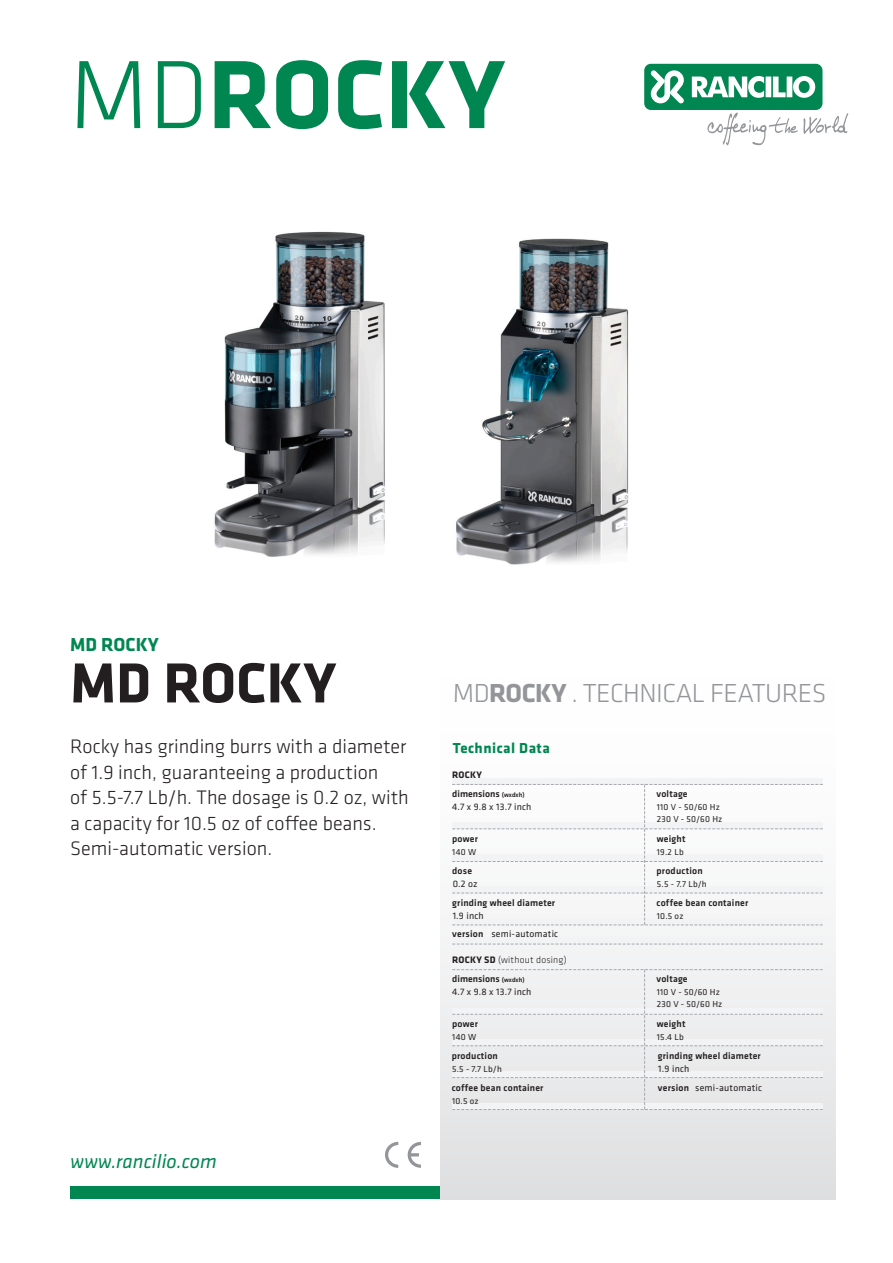
<style>
.page{position:relative;width:893px;height:1263px;background:#fff}
.page>*{position:absolute;margin:0;border:0;box-sizing:border-box;transform-origin:0 0}
.t1{font:700 100.5px "Klavika";color:#008751}
.t2{font:700 58.5px "Klavika";color:#231f20}
.t3{font:300 27px "Klavika";letter-spacing:-.02em;color:#939598}
.t4{font:300 20.25px "Klavika";color:#231f20}
.t5{font:italic 20.25px "Klavika";color:#008751}
.t6{font:700 19.5px "Klavika";color:#008751}
.t7{font:700 15px "Klavika";letter-spacing:.03em;color:#008751}
.t8{font:500 9.75px "Klavika";letter-spacing:.02em;color:#231f20}
.t9{font:9.75px "Klavika";letter-spacing:.02em;color:#231f20}
.t10{font:500 9.75px "Klavika";color:#231f20}
.t11{font:300 9.75px "Klavika";letter-spacing:.02em;color:#231f20}
.t12{font:700 9.75px "Klavika";letter-spacing:.02em;color:#231f20}
.Stile_di_paragrafo_1{font:9px "Klavika";letter-spacing:.02em;color:#231f20}
.s1{font-weight:300}
.s2{font-weight:700}
.s3{font-size:6.75px}
</style>
<div class="page">
<div style="left:440px;top:638px;width:396px;height:561px;background:linear-gradient(to bottom,#fff,#e2e2e4)"></div>
<div style="left:452px;top:938px;width:371px;height:6px;background:#f2f3f4"></div>
<div style="left:452px;top:963px;width:371px;height:7px;background:#f2f3f4"></div>
<div style="left:452px;top:778px;width:371px;height:6px;background:#f2f3f4"></div>
<svg style="left:452px;top:944px;width:371px;height:1px"></svg>
<div style="left:70px;top:1186px;width:370px;height:13px;background:#008751"></div>
<svg style="left:707px;top:113px;width:141px;height:32px"></svg>
<div style="left:644px;top:64px;width:178px;height:46px;background:#008751;border-radius:7px"></div>
<svg style="left:651px;top:70px;width:164px;height:34px"></svg>
<svg style="left:385px;top:1142px;width:13px;height:26px"></svg>
<svg style="left:408px;top:1142px;width:13px;height:26px"></svg>
<div style="left:452px;top:969px;width:371px;height:141px;background:#edeeef"></div>
<svg style="left:452px;top:784px;width:371px;height:141px"></svg>
<img style="left:456px;top:238px;width:173px;height:327px">
<img style="left:214px;top:231px;width:171px;height:326px">
<p class="t1" style="left:69px;top:40px;width:438px"><span class="s1">MD</span>ROCKY</p>
<p class="t6" style="left:70px;top:634px;width:90px">MD ROCKY</p>
<p class="t2" style="left:70px;top:651px;width:268px">MD ROCKY</p>
<p class="t4" style="left:70px;top:736px;width:338px">Rocky has grinding burrs with a diameter</p>
<p class="t4" style="left:70px;top:761px;width:310px">of 1.9 inch, guaranteeing a production</p>
<p class="t4" style="left:70px;top:787px;width:340px">of 5.5-7.7 Lb/h. The dosage is 0.2 oz, with</p>
<p class="t4" style="left:70px;top:812px;width:308px">a capacity for 10.5 oz of coffee beans.</p>
<p class="t4" style="left:70px;top:838px;width:204px">Semi-automatic version.</p>
<p class="t5" style="left:70px;top:1150px;width:148px">www.rancilio.com</p>
<p class="t3" style="left:453px;top:678px;width:375px">MD<span class="s2">ROCKY</span> . TECHNICAL FEATURES</p>
<p class="t7" style="left:453px;top:739px;width:99px">Technical Data</p>
<p class="t12" style="left:452px;top:769px;width:31px">ROCKY</p>
<p class="t9" style="left:452px;top:802px;width:81px">4.7 x 9.8 x 13.7 inch</p>
<p class="t10" style="left:452px;top:789px;width:74px">dimensions <span class="s3">(wxdxh)</span></p>
<p class="t8" style="left:452px;top:833px;width:27px">power</p>
<p class="t8" style="left:656px;top:788px;width:33px">voltage</p>
<p class="t8" style="left:657px;top:833px;width:30px">weight</p>
<p class="Stile_di_paragrafo_1" style="left:657px;top:802px;width:64px">110 V - 50/60 Hz</p>
<p class="Stile_di_paragrafo_1" style="left:657px;top:814px;width:67px">230 V - 50/60 Hz</p>
<p class="Stile_di_paragrafo_1" style="left:452px;top:847px;width:26px">140 W</p>
<p class="Stile_di_paragrafo_1" style="left:657px;top:847px;width:28px">19.2 Lb</p>
<p class="t8" style="left:452px;top:865px;width:21px">dose</p>
<p class="t9" style="left:453px;top:878px;width:27px">0.2 oz</p>
<p class="t8" style="left:656px;top:865px;width:48px">production</p>
<p class="Stile_di_paragrafo_1" style="left:657px;top:879px;width:51px">5.5 - 7.7 Lb/h</p>
<p class="t8" style="left:452px;top:897px;width:104px">grinding wheel diameter</p>
<p class="t8" style="left:656px;top:898px;width:93px">coffee bean container</p>
<p class="Stile_di_paragrafo_1" style="left:657px;top:911px;width:28px">10.5 oz</p>
<p class="t9" style="left:453px;top:911px;width:33px">1.9 inch</p>
<p class="t8" style="left:452px;top:929px;width:33px">version</p>
<p class="t9" style="left:491px;top:929px;width:68px">semi-automatic</p>
<p class="t11" style="left:452px;top:955px;width:116px"><span class="s2">ROCKY SD</span> (without dosing)</p>
<p class="t10" style="left:452px;top:974px;width:74px">dimensions <span class="s3">(wxdxh)</span></p>
<p class="t8" style="left:452px;top:1018px;width:27px">power</p>
<p class="t9" style="left:452px;top:987px;width:81px">4.7 x 9.8 x 13.7 inch</p>
<p class="t8" style="left:656px;top:974px;width:33px">voltage</p>
<p class="t8" style="left:657px;top:1018px;width:30px">weight</p>
<p class="Stile_di_paragrafo_1" style="left:657px;top:987px;width:64px">110 V - 50/60 Hz</p>
<p class="Stile_di_paragrafo_1" style="left:657px;top:999px;width:67px">230 V - 50/60 Hz</p>
<p class="Stile_di_paragrafo_1" style="left:452px;top:1031px;width:26px">140 W</p>
<p class="Stile_di_paragrafo_1" style="left:657px;top:1031px;width:29px">15.4 Lb</p>
<p class="t8" style="left:452px;top:1050px;width:48px">production</p>
<p class="Stile_di_paragrafo_1" style="left:452px;top:1064px;width:51px">5.5 - 7.7 Lb/h</p>
<p class="t9" style="left:658px;top:1063px;width:33px">1.9 inch</p>
<p class="t8" style="left:658px;top:1050px;width:104px">grinding wheel diameter</p>
<p class="t8" style="left:452px;top:1082px;width:93px">coffee bean container</p>
<p class="Stile_di_paragrafo_1" style="left:452px;top:1096px;width:28px">10.5 oz</p>
<p class="t8" style="left:658px;top:1082px;width:33px">version</p>
<p class="t9" style="left:695px;top:1082px;width:68px">semi-automatic</p>
</div>
